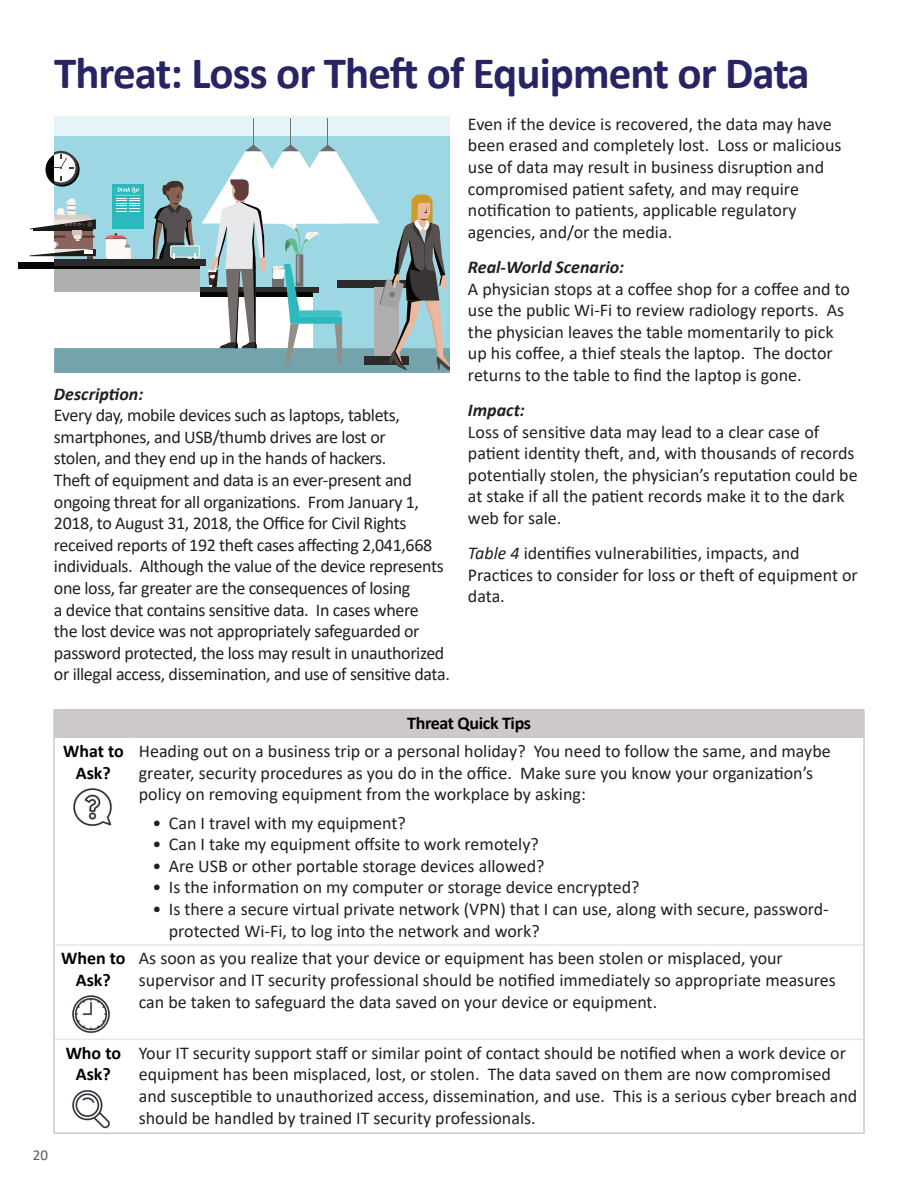
<style>
.page{position:relative;width:918px;height:1188px;background:#fff}
.page>*{position:absolute;margin:0;border:0;box-sizing:border-box;transform-origin:0 0}
.t1{font:700 45px "Calibri";letter-spacing:-.02em;color:#272464}
.t2{font:18px/21.6px "Calibri";color:#231f20}
.t3{font:18px/21.6px "Calibri";letter-spacing:-.02em;color:#231f20}
.t4{font:700 18px/21.6px "Calibri";letter-spacing:-.01em;color:#000;text-align:center}
.t5{font:italic 700 18px "Calibri";color:#231f20}
.t6{font:15px "Calibri";color:#57585a}
.s1{font-style:italic}
</style>
<div class="page">
<img style="left:66px;top:995px;width:50px;height:44px">
<div style="left:54px;top:710px;width:810px;height:28px;background:#cdc9c8"></div>
<hr style="left:863px;top:710px;width:2px;height:28px;background:#cdc9c8">
<hr style="left:53px;top:738px;width:2px;height:207px;background:#cdc9c8">
<hr style="left:863px;top:738px;width:2px;height:207px;background:#cdc9c8">
<hr style="left:53px;top:945px;width:2px;height:94px;background:#cdc9c8">
<hr style="left:863px;top:945px;width:2px;height:94px;background:#cdc9c8">
<hr style="left:53px;top:1039px;width:2px;height:93px;background:#cdc9c8">
<hr style="left:863px;top:1039px;width:2px;height:93px;background:#cdc9c8">
<hr style="left:53px;top:1132px;width:80px;height:2px;background:#cdc9c8">
<hr style="left:133px;top:1132px;width:732px;height:2px;background:#cdc9c8">
<hr style="left:53px;top:710px;width:2px;height:28px;background:#cdc9c8">
<hr style="left:55px;top:944px;width:78px;height:2px;background:#e6e7e9">
<hr style="left:133px;top:944px;width:730px;height:2px;background:#e6e7e9">
<hr style="left:55px;top:1039px;width:78px;height:1px;background:#e6e7e9">
<hr style="left:133px;top:1039px;width:730px;height:1px;background:#e6e7e9">
<div style="left:54px;top:116px;width:396px;height:257px;background:#9ed7e4"></div>
<div style="left:54px;top:116px;width:396px;height:20px;background:#e5f4f7"></div>
<div style="left:54px;top:348px;width:396px;height:25px;background:#75a3ac"></div>
<div style="left:112px;top:184px;width:32px;height:44px;background:#2cb8bc"></div>
<svg style="left:115px;top:187px;width:26px;height:25px"></svg>
<div style="left:54px;top:262px;width:146px;height:86px;background:#afafaf"></div>
<svg style="left:19px;top:262px;width:132px;height:7px"></svg>
<div style="left:54px;top:259px;width:152px;height:6px;background:#2a2b2a"></div>
<div style="left:54px;top:293px;width:259px;height:55px;background:#fff"></div>
<div style="left:45px;top:153px;width:35px;height:34px;background:#050504;border-radius:50%"></div>
<svg style="left:54px;top:151px;width:24px;height:34px"></svg>
<svg style="left:30px;top:199px;width:66px;height:60px"></svg>
<svg style="left:105px;top:233px;width:26px;height:26px"></svg>
<svg style="left:151px;top:118px;width:299px;height:252px"></svg>
<img style="left:66px;top:1090px;width:49px;height:43px">
<img style="left:73px;top:788px;width:39px;height:39px">
<h2 class="t1" style="left:54px;top:41px;width:757px">Threat: Loss or Theft of Equipment or Data</h2>
<h3 class="t5" style="left:54px;top:381px;width:91px">Description:</h3>
<p class="t3" style="left:54px;top:404px;width:397px">Every day, mobile devices such as laptops, tablets, smartphones, and USB/thumb drives are lost or<br>stolen, and they end up in the hands of hackers.<br>Theft of equipment and data is an ever-present and ongoing threat for all organizations. From January 1, 2018, to August 31, 2018, the Office for Civil Rights received reports of 192 theft cases affecting 2,041,668 individuals. Although the value of the device represents one loss, far greater are the consequences of losing<br>a device that contains sensitive data. In cases where<br>the lost device was not appropriately safeguarded or password protected, the loss may result in unauthorized or illegal access, dissemination, and use of sensitive data.</p>
<p class="t2" style="left:468px;top:113px;width:375px">Even if the device is recovered, the data may have been erased and completely lost. Loss or malicious use of data may result in business disruption and compromised patient safety, and may require notification to patients, applicable regulatory agencies, and/or the media.</p>
<h3 class="t5" style="left:468px;top:254px;width:158px">Real-World Scenario:</h3>
<p class="t2" style="left:468px;top:277px;width:384px">A physician stops at a coffee shop for a coffee and to use the public Wi-Fi to review radiology reports. As the physician leaves the table momentarily to pick up his coffee, a thief steals the laptop. The doctor returns to the table to find the laptop is gone.</p>
<h3 class="t5" style="left:468px;top:397px;width:58px">Impact:</h3>
<p class="t2" style="left:468px;top:420px;width:391px">Loss of sensitive data may lead to a clear case of patient identity theft, and, with thousands of records potentially stolen, the physician’s reputation could be at stake if all the patient records make it to the dark web for sale.</p>
<p class="t2" style="left:468px;top:542px;width:391px"><span class="s1">Table 4</span> identifies vulnerabilities, impacts, and<br>Practices to consider for loss or theft of equipment or data.</p>
<p class="t4" style="left:407px;top:712px;width:125px">Threat Quick Tips</p>
<p class="t6" style="left:33px;top:1145px;width:17px">20</p>
<p class="t4" style="left:63px;top:740px;width:62px">What to<br>Ask?</p>
<p class="t2" style="left:139px;top:740px;width:693px">Heading out on a business trip or a personal holiday? You need to follow the same, and maybe greater, security procedures as you do in the office. Make sure you know your organization’s policy on removing equipment from the workplace by asking:</p>
<p class="t2" style="left:152px;top:811px;width:255px">• Can I travel with my equipment?</p>
<p class="t2" style="left:152px;top:833px;width:388px">• Can I take my equipment offsite to work remotely?</p>
<p class="t2" style="left:152px;top:855px;width:394px">• Are USB or other portable storage devices allowed?</p>
<p class="t2" style="left:152px;top:876px;width:489px">• Is the information on my computer or storage device encrypted?</p>
<p class="t2" style="left:169px;top:898px;width:661px;text-indent:-17px">• Is there a secure virtual private network (VPN) that I can use, along with secure, password&shy;protected Wi-Fi, to log into the network and work?</p>
<p class="t4" style="left:61px;top:947px;width:66px">When to<br>Ask?</p>
<p class="t2" style="left:139px;top:947px;width:698px">As soon as you realize that your device or equipment has been stolen or misplaced, your supervisor and IT security professional should be notified immediately so appropriate measures can be taken to safeguard the data saved on your device or equipment.</p>
<p class="t4" style="left:66px;top:1042px;width:57px">Who to<br>Ask?</p>
<p class="t2" style="left:139px;top:1042px;width:720px">Your IT security support staff or similar point of contact should be notified when a work device or equipment has been misplaced, lost, or stolen. The data saved on them are now compromised and susceptible to unauthorized access, dissemination, and use. This is a serious cyber breach and should be handled by trained IT security professionals.</p>
</div>
